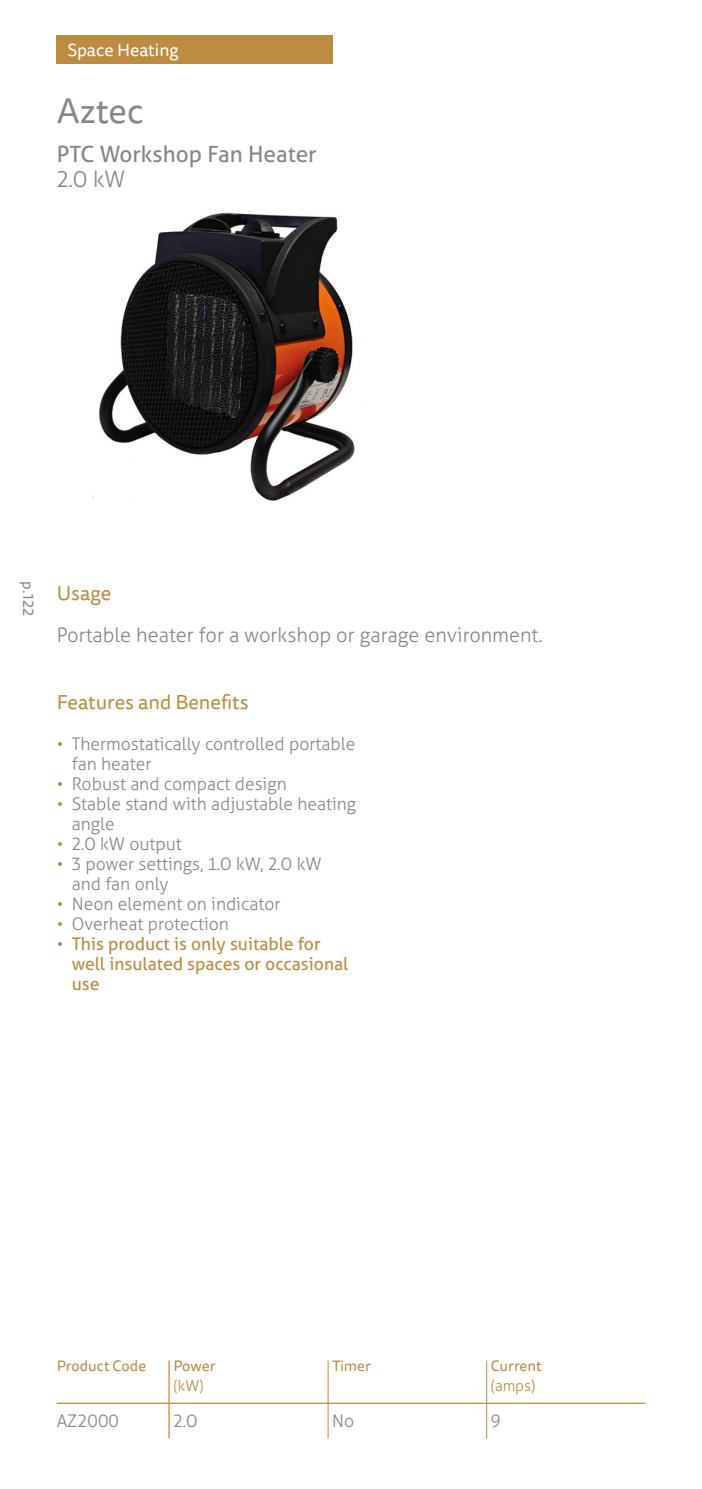
<style>
.page{position:relative;width:702px;height:1489px;background:#fff}
.page>*{position:absolute;margin:0;border:0;box-sizing:border-box;transform-origin:0 0}
.t1{font:35px "Tisa Sans Pro";color:#878787}
.t2{font:22.5px "Aller";color:#878787}
.t3{font:300 22.5px "Aller";color:#878787}
.t4{font:300 20px "Aller";color:#878787}
.t5{font:20px "Tisa Sans Pro";color:#be8b40}
.t6{font:300 17.5px/20px "Aller";color:#878787}
.t7{font:17.5px/20px "Aller";color:#bc8d45}
.t8{font:17.5px "Tisa Sans Pro";color:#fff}
.t9{font:15px "Tisa Sans Pro";color:#be8b40}
.t10{font:300 15px "Aller";color:#be8b40}
.t11{font:15px "Tisa Sans Pro";color:#878787}
.s1{color:#be8b40}
.s2{font-weight:300;color:#be8b40}
</style>
<div class="page">
<img style="left:92px;top:212px;width:272px;height:289px">
<hr style="left:57px;top:1402px;width:588px;height:1px;background:#be8b40">
<hr style="left:168px;top:1360px;width:2px;height:78px;background:#be8b40">
<hr style="left:327px;top:1360px;width:1px;height:78px;background:#be8b40">
<hr style="left:486px;top:1360px;width:1px;height:78px;background:#be8b40">
<div style="left:57px;top:35px;width:276px;height:29px;background:#be8c40"></div>
<p class="t8" style="left:67px;top:38px;width:113px">Space Heating</p>
<h1 class="t1" style="left:57px;top:87px;width:89px">Aztec</h1>
<p class="t2" style="left:57px;top:139px;width:261px">PTC Workshop Fan Heater</p>
<p class="t3" style="left:57px;top:164px;width:70px">2.0 kW</p>
<p class="t11" style="left:38px;top:581px;width:36px;rotate:90deg">p. 122</p>
<p class="t5" style="left:57px;top:579px;width:56px">Usage</p>
<p class="t4" style="left:57px;top:622px;width:487px">Portable heater for a workshop or garage environment.</p>
<p class="t5" style="left:57px;top:688px;width:193px">Features and Benefits</p>
<p class="t6" style="left:72px;top:733px;width:285px;text-indent:-15px"><span class="s1">•</span> Thermostatically controlled portable fan heater</p>
<p class="t6" style="left:57px;top:773px;width:231px"><span class="s1">•</span> Robust and compact design</p>
<p class="t6" style="left:72px;top:793px;width:286px;text-indent:-15px"><span class="s1">•</span> Stable stand with adjustable heating angle</p>
<p class="t6" style="left:57px;top:833px;width:127px"><span class="s1">•</span> 2.0 kW output</p>
<p class="t6" style="left:72px;top:853px;width:251px;text-indent:-15px"><span class="s1">•</span> 3 power settings, 1.0 kW, 2.0 kW and fan only</p>
<p class="t6" style="left:57px;top:893px;width:225px"><span class="s1">•</span> Neon element on indicator</p>
<p class="t6" style="left:57px;top:913px;width:174px"><span class="s1">•</span> Overheat protection</p>
<p class="t7" style="left:72px;top:933px;width:278px;text-indent:-15px"><span class="s2">•</span> This product is only suitable for well insulated spaces or occasional use</p>
<p class="t9" style="left:57px;top:1355px;width:91px">Product Code</p>
<p class="t9" style="left:173px;top:1355px;width:43px">Power</p>
<p class="t9" style="left:332px;top:1355px;width:40px">Timer</p>
<p class="t10" style="left:173px;top:1376px;width:32px">(kW)</p>
<p class="t9" style="left:490px;top:1355px;width:53px">Current</p>
<p class="t10" style="left:490px;top:1376px;width:46px">(amps)</p>
<p class="t6" style="left:57px;top:1410px;width:64px">AZ2000</p>
<p class="t6" style="left:173px;top:1410px;width:26px">2.0</p>
<p class="t6" style="left:332px;top:1410px;width:24px">No</p>
<p class="t6" style="left:490px;top:1410px;width:12px">9</p>
</div>
